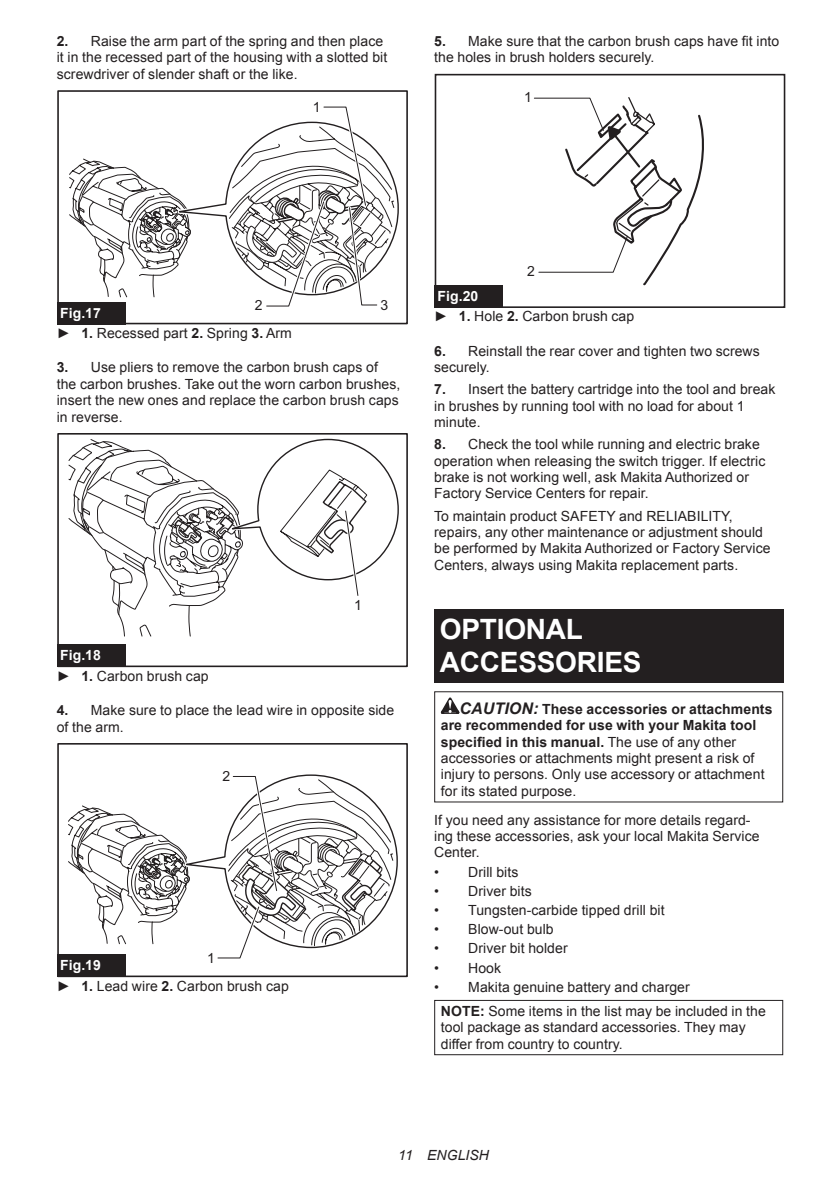
<style>
.page{position:relative;width:840px;height:1191px;background:#fff}
.page>*{position:absolute;margin:0;border:0;box-sizing:border-box;transform-origin:0 0}
.t1{font:700 28px/32.8px "Arial";letter-spacing:-.01em;color:#fff}
.t2{font:14px/16.4px "Arial";letter-spacing:.005em;color:#231f20}
.t3{font:italic 14px "Arial";letter-spacing:.005em;color:#231f20}
.s1{font-weight:700}
.s2{font-weight:700;color:#fff}
.s3{font-weight:700;font-style:italic;font-size:16px}
</style>
<div class="page">
<div style="left:57px;top:90px;width:350px;height:234px;border:2px solid #231f20"></div>
<svg style="left:69px;top:158px;width:122px;height:140px"></svg>
<svg style="left:229px;top:106px;width:165px;height:201px"></svg>
<div style="left:57px;top:302px;width:68px;height:22px;background:#231f20"></div>
<div style="left:57px;top:433px;width:350px;height:234px;border:2px solid #231f20"></div>
<svg style="left:68px;top:438px;width:331px;height:199px"></svg>
<div style="left:57px;top:644px;width:68px;height:23px;background:#231f20"></div>
<div style="left:57px;top:743px;width:350px;height:234px;border:2px solid #231f20"></div>
<svg style="left:68px;top:805px;width:122px;height:140px"></svg>
<svg style="left:215px;top:774px;width:178px;height:185px"></svg>
<div style="left:57px;top:954px;width:68px;height:23px;background:#231f20"></div>
<div style="left:434px;top:74px;width:350px;height:234px;border:2px solid #231f20"></div>
<svg style="left:534px;top:97px;width:170px;height:189px"></svg>
<div style="left:434px;top:285px;width:68px;height:23px;background:#231f20"></div>
<div style="left:434px;top:609px;width:348px;height:74px;background:#231f20"></div>
<svg style="left:440px;top:697px;width:19px;height:17px"></svg>
<div style="left:434px;top:1000px;width:348px;height:55px;border:1px solid #231f20"></div>
<p class="t2" style="left:57px;top:33px;width:332px"><span class="s1">2.</span> Raise the arm part of the spring and then place it in the recessed part of the housing with a slotted bit screwdriver of slender shaft or the like.</p>
<p class="t2" style="left:312px;top:99px;width:9px">1</p>
<p class="t2" style="left:434px;top:33px;width:346px"><span class="s1">5.</span> Make sure that the carbon brush caps have fit into the holes in brush holders securely.</p>
<p class="t2" style="left:523px;top:89px;width:9px">1</p>
<p class="t2" style="left:255px;top:297px;width:9px">2</p>
<p class="t2" style="left:380px;top:297px;width:9px">3</p>
<p class="t2" style="left:57px;top:303px;width:236px;line-height:20.2px"><span class="s2">Fig.17<br></span>► <span class="s1">1.</span> Recessed part <span class="s1">2.</span> Spring <span class="s1">3.</span> Arm</p>
<p class="t2" style="left:57px;top:359px;width:345px"><span class="s1">3.</span> Use pliers to remove the carbon brush caps of the carbon brushes. Take out the worn carbon brushes, insert the new ones and replace the carbon brush caps in reverse.</p>
<p class="t2" style="left:354px;top:597px;width:9px">1</p>
<p class="t2" style="left:57px;top:645px;width:153px;line-height:20.2px"><span class="s2">Fig.18<br></span>► <span class="s1">1.</span> Carbon brush cap</p>
<p class="t2" style="left:57px;top:702px;width:339px"><span class="s1">4.</span> Make sure to place the lead wire in opposite side of the arm.</p>
<p class="t2" style="left:222px;top:768px;width:9px">2</p>
<p class="t2" style="left:207px;top:950px;width:9px">1</p>
<p class="t2" style="left:57px;top:955px;width:233px;line-height:20.2px"><span class="s2">Fig.19<br></span>► <span class="s1">1.</span> Lead wire <span class="s1">2.</span> Carbon brush cap</p>
<p class="t2" style="left:527px;top:263px;width:9px">2</p>
<p class="t2" style="left:434px;top:286px;width:201px;line-height:20.2px"><span class="s2">Fig.20<br></span>► <span class="s1">1.</span> Hole <span class="s1">2.</span> Carbon brush cap</p>
<p class="t2" style="left:434px;top:343px;width:327px"><span class="s1">6.</span> Reinstall the rear cover and tighten two screws securely.</p>
<p class="t2" style="left:434px;top:381px;width:342px"><span class="s1">7.</span> Insert the battery cartridge into the tool and break in brushes by running tool with no load for about 1 minute.</p>
<p class="t2" style="left:434px;top:436px;width:332px"><span class="s1">8.</span> Check the tool while running and electric brake operation when releasing the switch trigger. If electric brake is not working well, ask Makita Authorized or Factory Service Centers for repair.</p>
<p class="t2" style="left:434px;top:507px;width:338px">To maintain product SAFETY and RELIABILITY, repairs, any other maintenance or adjustment should be performed by Makita Authorized or Factory Service Centers, always using Makita replacement parts.</p>
<h1 class="t1" style="left:439px;top:613px;width:203px">OPTIONAL<br>ACCESSORIES</h1>
<p class="t2" style="left:440px;top:701px;width:333px;text-indent:19px"><span class="s3">CAUTION:</span> <span class="s1">These accessories or attachments are recommended for use with your Makita tool specified in this manual.</span> The use of any other accessories or attachments might present a risk of injury to persons. Only use accessory or attachment for its stated purpose.</p>
<p class="t2" style="left:434px;top:811px;width:327px">If you need any assistance for more details regard&shy;ing these accessories, ask your local Makita Service<br>Center.</p>
<p class="t2" style="left:434px;top:863px;width:86px">• Drill bits</p>
<p class="t2" style="left:434px;top:882px;width:99px">• Driver bits</p>
<p class="t2" style="left:434px;top:902px;width:232px">• Tungsten-carbide tipped drill bit</p>
<p class="t2" style="left:434px;top:921px;width:121px">• Blow-out bulb</p>
<p class="t2" style="left:434px;top:940px;width:135px">• Driver bit holder</p>
<p class="t2" style="left:434px;top:959px;width:68px">• Hook</p>
<p class="t2" style="left:440px;top:975px;width:326px;line-height:23.8px;text-indent:-7px">• Makita genuine battery and charger<br><span class="s1">NOTE:</span> Some items in the list may be included in the</p>
<p class="t2" style="left:440px;top:1019px;width:306px">tool package as standard accessories. They may differ from country to country.</p>
<p class="t3" style="left:398px;top:1146px;width:92px">11 ENGLISH</p>
</div>
